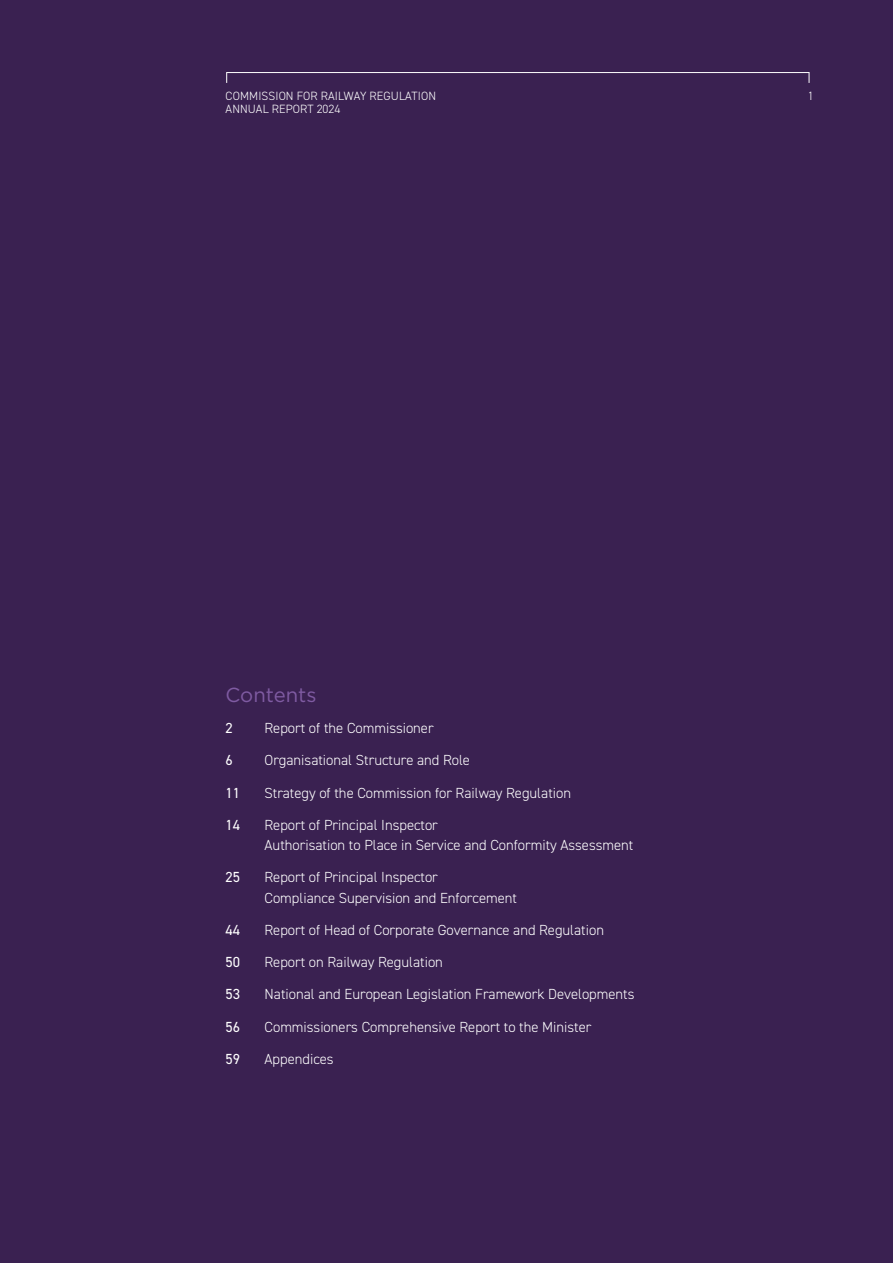
<style>
.page{position:relative;width:893px;height:1263px;background:#3a2151}
.page>*{position:absolute;margin:0;border:0;box-sizing:border-box;transform-origin:0 0}
.Heading_1_lighter{font:20.25px "Gotham";color:#7f5ba2}
.t1{font:300 14.7px/20.2px "DIN2014";color:#fff}
.t2{font:14.7px "DIN2014";color:#fff}
.t3{font:300 12px/13.2px "DIN2014";letter-spacing:.01em;color:#fff}
</style>
<div class="page">
<hr style="left:226px;top:72px;width:583px;height:1px;background:#fff">
<p class="t3" style="left:226px;top:89px;width:212px">COMMISSION FOR RAILWAY REGULATION<br>ANNUAL REPORT 2024</p>
<p class="t3" style="left:808px;top:89px;width:7px">1</p>
<h1 class="Heading_1_lighter" style="left:226px;top:682px;width:92px">Contents</h1>
<p class="t2" style="left:226px;top:719px;width:9px">2</p>
<p class="t1" style="left:265px;top:718px;width:171px">Report of the Commissioner</p>
<p class="t2" style="left:226px;top:751px;width:9px">6</p>
<p class="t1" style="left:265px;top:750px;width:207px">Organisational Structure and Role</p>
<p class="t2" style="left:226px;top:783px;width:16px">11</p>
<p class="t1" style="left:265px;top:782px;width:308px">Strategy of the Commission for Railway Regulation</p>
<p class="t2" style="left:226px;top:815px;width:16px">14</p>
<p class="t1" style="left:265px;top:815px;width:370px">Report of Principal Inspector<br>Authorisation to Place in Service and Conformity Assessment</p>
<p class="t2" style="left:226px;top:868px;width:16px">25</p>
<p class="t1" style="left:265px;top:867px;width:254px">Report of Principal Inspector<br>Compliance Supervision and Enforcement</p>
<p class="t2" style="left:226px;top:920px;width:16px">44</p>
<p class="t1" style="left:265px;top:920px;width:341px">Report of Head of Corporate Governance and Regulation</p>
<p class="t2" style="left:226px;top:953px;width:16px">50</p>
<p class="t1" style="left:265px;top:952px;width:180px">Report on Railway Regulation</p>
<p class="t2" style="left:226px;top:985px;width:16px">53</p>
<p class="t1" style="left:265px;top:984px;width:371px">National and European Legislation Framework Developments</p>
<p class="t2" style="left:226px;top:1017px;width:16px">56</p>
<p class="t1" style="left:265px;top:1016px;width:328px">Commissioners Comprehensive Report to the Minister</p>
<p class="t2" style="left:226px;top:1050px;width:16px">59</p>
<p class="t1" style="left:265px;top:1049px;width:71px">Appendices</p>
</div>
